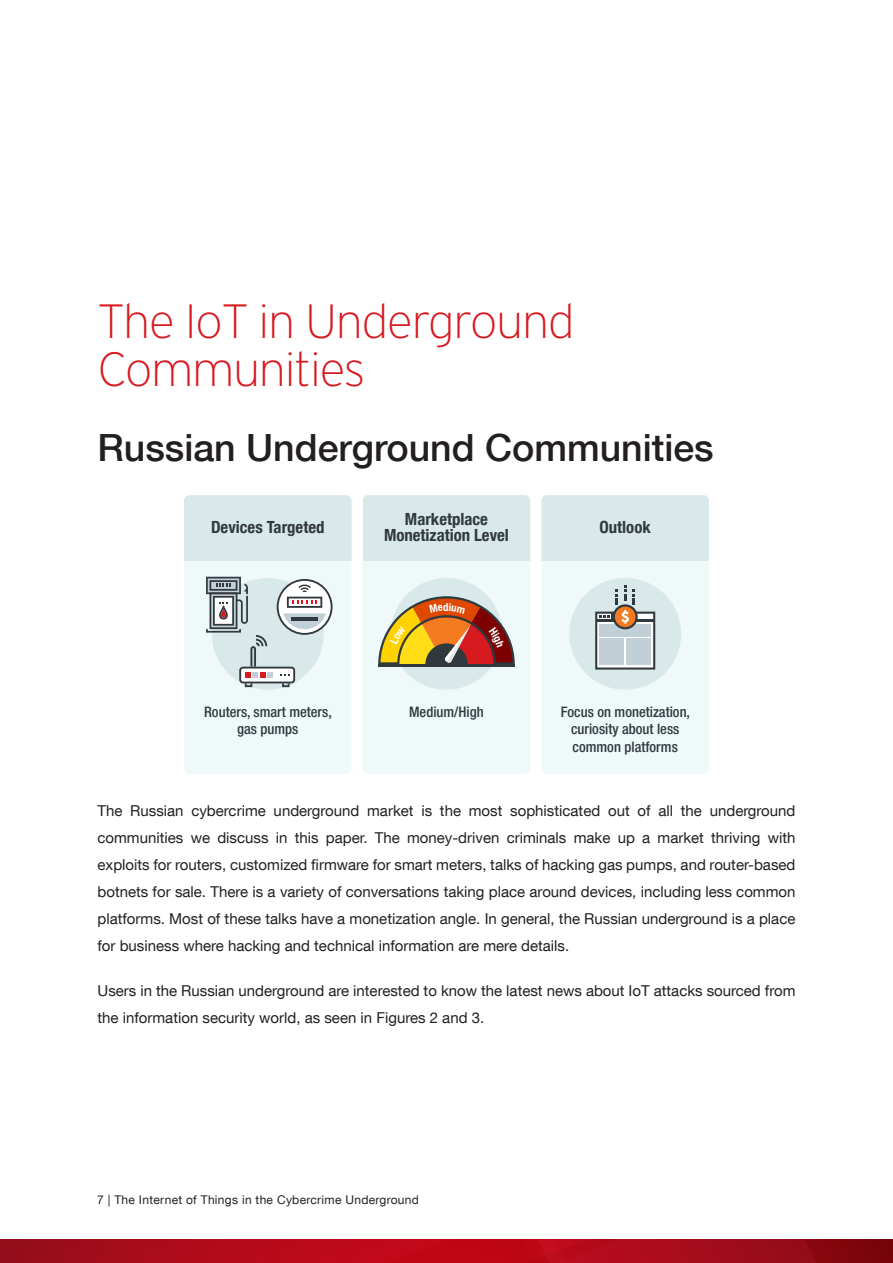
<style>
.page{position:relative;width:893px;height:1263px;background:#fff}
.page>*{position:absolute;margin:0;border:0;box-sizing:border-box;transform-origin:0 0}
.t1{font:200 48px/48px "Interstate";letter-spacing:-.025em;color:#d71920}
.t2{font:500 37.5px "Helvetica Neue LT Com";color:#231f20}
.t3{font:700 condensed 16.8px/16.8px "Helvetica Neue LT Com";color:#31393f;text-align:center}
.t4{font:15px/27px "Helvetica Neue LT Com";color:#231f20;text-align:justify}
.t5{font:500 condensed 14.55px/17.4px "Helvetica Neue LT Com";color:#31393f;text-align:center}
.t6{font:12px "Helvetica Neue LT Com";letter-spacing:.025em;color:#231f20}
</style>
<div class="page">
<svg style="left:0;top:1239px;width:893px;height:24px;background:#aa0a18"></svg>
<div style="left:184px;top:495px;width:168px;height:279px;background:#eff9f9;border-radius:6px"></div>
<div style="left:184px;top:495px;width:168px;height:65px;background:#d9e8e8"></div>
<div style="left:363px;top:495px;width:167px;height:279px;background:#eff9f9;border-radius:6px"></div>
<div style="left:363px;top:495px;width:167px;height:65px;background:#d9e8e8"></div>
<div style="left:391px;top:578px;width:111px;height:112px;background:#d9e8e8;border-radius:50%"></div>
<div style="left:541px;top:495px;width:168px;height:279px;background:#eff9f9;border-radius:6px"></div>
<div style="left:541px;top:495px;width:168px;height:65px;background:#d9e8e8"></div>
<div style="left:569px;top:578px;width:112px;height:112px;background:#d9e8e8;border-radius:50%"></div>
<svg style="left:206px;top:577px;width:127px;height:110px"></svg>
<hr style="left:378px;top:664px;width:137px;height:3px;background:#31393f">
<svg style="left:614px;top:605px;width:23px;height:23px"></svg>
<div style="left:613px;top:604px;width:25px;height:25px;border:2px solid #31393f;border-radius:50%"></div>
<svg style="left:595px;top:610px;width:60px;height:60px;background:#b6b8b6"></svg>
<svg style="left:616px;top:590px;width:2px;height:14px"></svg>
<svg style="left:624px;top:586px;width:2px;height:14px"></svg>
<svg style="left:632px;top:590px;width:2px;height:14px"></svg>
<svg style="left:378px;top:596px;width:137px;height:68px"></svg>
<h1 class="t1" style="left:98px;top:297px;width:479px">The IoT in Underground<br>Communities</h1>
<h2 class="t2" style="left:98px;top:426px;width:618px">Russian Underground Communities</h2>
<p class="t3" style="left:211px;top:519px;width:115px">Devices Targeted</p>
<p class="t3" style="left:384px;top:510px;width:126px">Marketplace<br>Monetization Level</p>
<p class="t3" style="left:600px;top:519px;width:53px">Outlook</p>
<p class="t5" style="left:204px;top:703px;width:129px">Routers, smart meters, gas pumps</p>
<p class="t5" style="left:409px;top:703px;width:76px">Medium/High</p>
<p class="t5" style="left:561px;top:703px;width:131px">Focus on monetization, curiosity about less common platforms</p>
<p class="t4" style="left:98px;top:796px;width:699px">The Russian cybercrime underground market is the most sophisticated out of all the underground communities we discuss in this paper. The money-driven criminals make up a market thriving with exploits for routers, customized firmware for smart meters, talks of hacking gas pumps, and router-based botnets for sale. There is a variety of conversations taking place around devices, including less common platforms. Most of these talks have a monetization angle. In general, the Russian underground is a place for business where hacking and technical information are mere details.</p>
<p class="t4" style="left:98px;top:976px;width:699px">Users in the Russian underground are interested to know the latest news about IoT attacks sourced from the information security world, as seen in Figures 2 and 3.</p>
<p class="t6" style="left:97px;top:1192px;width:323px">7 | The Internet of Things in the Cybercrime Underground</p>
</div>
